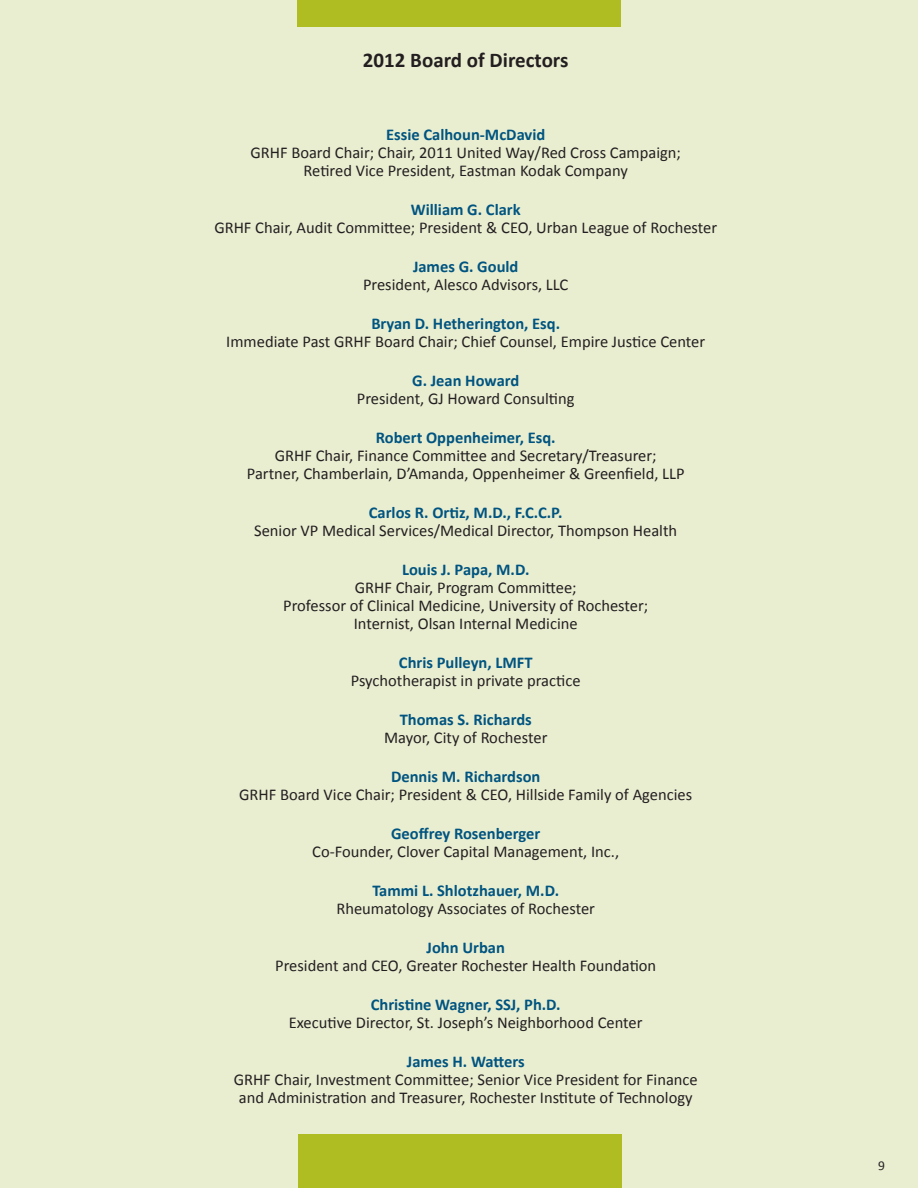
<style>
.page{position:relative;width:918px;height:1188px;background:#eaeed1}
.page>*{position:absolute;margin:0;border:0;box-sizing:border-box;transform-origin:0 0}
.t1{font:700 21px "Calibri";color:#231f20}
.t2{font:16.5px/18px "Calibri";color:#231f20;text-align:center}
.t3{font:700 16.5px "Calibri";color:#005480}
.t4{font:13.5px "Calibri";color:#231f20}
</style>
<div class="page">
<div style="left:297px;top:0;width:324px;height:27px;background:#afbd22"></div>
<div style="left:298px;top:1134px;width:324px;height:54px;background:#afbd22"></div>
<p class="t1" style="left:363px;top:47px;width:207px">2012 Board of Directors</p>
<p class="t3" style="left:386px;top:124px;width:161px">Essie Calhoun-McDavid</p>
<p class="t2" style="left:250px;top:143px;width:432px">GRHF Board Chair; Chair, 2011 United Way/Red Cross Campaign;<br>Retired Vice President, Eastman Kodak Company</p>
<p class="t3" style="left:411px;top:199px;width:111px">William G. Clark</p>
<p class="t2" style="left:214px;top:218px;width:504px">GRHF Chair, Audit Committee; President &amp; CEO, Urban League of Rochester</p>
<p class="t3" style="left:413px;top:256px;width:107px">James G. Gould</p>
<p class="t2" style="left:363px;top:275px;width:207px">President, Alesco Advisors, LLC</p>
<p class="t3" style="left:371px;top:313px;width:190px">Bryan D. Hetherington, Esq.</p>
<p class="t2" style="left:226px;top:332px;width:480px">Immediate Past GRHF Board Chair; Chief Counsel, Empire Justice Center</p>
<p class="t3" style="left:412px;top:370px;width:109px">G. Jean Howard</p>
<p class="t2" style="left:357px;top:389px;width:219px">President, GJ Howard Consulting</p>
<p class="t3" style="left:376px;top:427px;width:181px">Robert Oppenheimer, Esq.</p>
<p class="t2" style="left:247px;top:446px;width:439px">GRHF Chair, Finance Committee and Secretary/Treasurer;<br>Partner, Chamberlain, D’Amanda, Oppenheimer &amp; Greenfield, LLP</p>
<p class="t3" style="left:369px;top:502px;width:195px">Carlos R. Ortiz, M.D., F.C.C.P.</p>
<p class="t2" style="left:254px;top:521px;width:425px">Senior VP Medical Services/Medical Director, Thompson Health</p>
<p class="t3" style="left:402px;top:559px;width:129px">Louis J. Papa, M.D.</p>
<p class="t2" style="left:283px;top:578px;width:367px">GRHF Chair, Program Committee;<br>Professor of Clinical Medicine, University of Rochester;<br>Internist, Olsan Internal Medicine</p>
<p class="t3" style="left:399px;top:652px;width:135px">Chris Pulleyn, LMFT</p>
<p class="t2" style="left:351px;top:671px;width:231px">Psychotherapist in private practice</p>
<p class="t3" style="left:400px;top:709px;width:134px">Thomas S. Richards</p>
<p class="t2" style="left:384px;top:728px;width:165px">Mayor, City of Rochester</p>
<p class="t3" style="left:391px;top:766px;width:151px">Dennis M. Richardson</p>
<p class="t2" style="left:239px;top:785px;width:455px">GRHF Board Vice Chair; President &amp; CEO, Hillside Family of Agencies</p>
<p class="t3" style="left:391px;top:823px;width:151px">Geoffrey Rosenberger</p>
<p class="t2" style="left:312px;top:842px;width:308px">Co-Founder, Clover Capital Management, Inc.,</p>
<p class="t3" style="left:372px;top:880px;width:188px">Tammi L. Shlotzhauer, M.D.</p>
<p class="t2" style="left:336px;top:899px;width:260px">Rheumatology Associates of Rochester</p>
<p class="t3" style="left:427px;top:937px;width:80px">John Urban</p>
<p class="t2" style="left:275px;top:956px;width:383px">President and CEO, Greater Rochester Health Foundation</p>
<p class="t3" style="left:371px;top:994px;width:191px">Christine Wagner, SSJ, Ph.D.</p>
<p class="t2" style="left:289px;top:1013px;width:355px">Executive Director, St. Joseph’s Neighborhood Center</p>
<p class="t3" style="left:407px;top:1051px;width:119px">James H. Watters</p>
<p class="t2" style="left:234px;top:1070px;width:466px">GRHF Chair, Investment Committee; Senior Vice President for Finance and Administration and Treasurer, Rochester Institute of Technology</p>
<p class="t4" style="left:878px;top:1157px;width:8px">9</p>
</div>
